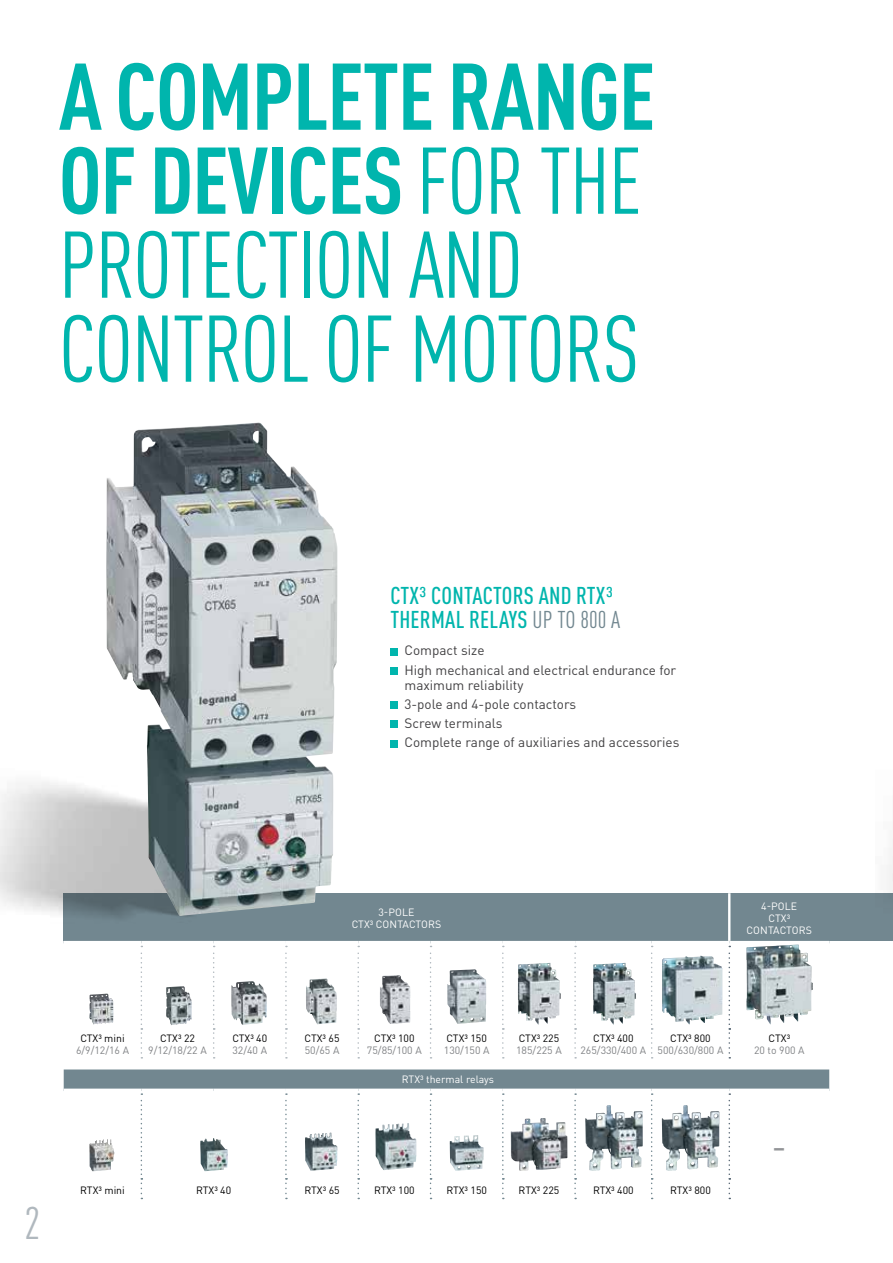
<style>
.page{position:relative;width:893px;height:1263px;background:#fff}
.page>*{position:absolute;margin:0;border:0;box-sizing:border-box;transform-origin:0 0}
.t1{font:condensed 93px/84px "DIN Pro";letter-spacing:-.015em;color:#00b5ad}
.t2{font:condensed 45px "DIN Pro";color:#b0b8be}
.t3{font:36px "DIN Pro";color:#939598}
.t4{font:500 condensed 24px/24px "DIN Pro";letter-spacing:.01em;color:#00b5ad}
.t5{font:13.5px/19.2px "DIN Pro";color:#414042}
.t6{font:10.5px/12px "DIN Pro";color:#808285;text-align:center}
.t7{font:10.5px/12px "DIN Pro";color:#000}
.t8{font:10.5px/12px "DIN Pro";letter-spacing:.01em;color:#fff;text-align:center}
.s1{font-weight:700}
.s2{font-weight:400;color:#728790}
.s3{color:#000}
.s4{color:#808285}
</style>
<div class="page">
<div style="left:64px;top:893px;width:829px;height:48px;background:#728790"></div>
<svg style="left:64px;top:893px;width:765px;height:195px"></svg>
<hr style="left:728px;top:893px;width:2px;height:48px;background:#fff">
<div style="left:214px;top:941px;width:72px;height:5px;background:#fff"></div>
<div style="left:286px;top:941px;width:72px;height:5px;background:#fff"></div>
<div style="left:358px;top:941px;width:72px;height:5px;background:#fff"></div>
<div style="left:430px;top:941px;width:73px;height:5px;background:#fff"></div>
<div style="left:503px;top:941px;width:72px;height:5px;background:#fff"></div>
<div style="left:575px;top:941px;width:77px;height:5px;background:#fff"></div>
<div style="left:652px;top:941px;width:77px;height:5px;background:#fff"></div>
<div style="left:729px;top:941px;width:100px;height:5px;background:#fff"></div>
<svg style="left:141px;top:950px;width:1px;height:108px"></svg>
<svg style="left:213px;top:950px;width:2px;height:108px"></svg>
<svg style="left:285px;top:946px;width:2px;height:112px"></svg>
<svg style="left:357px;top:946px;width:2px;height:112px"></svg>
<svg style="left:430px;top:946px;width:1px;height:112px"></svg>
<svg style="left:502px;top:946px;width:2px;height:112px"></svg>
<svg style="left:574px;top:946px;width:2px;height:112px"></svg>
<svg style="left:651px;top:946px;width:2px;height:112px"></svg>
<svg style="left:728px;top:946px;width:2px;height:112px"></svg>
<svg style="left:141px;top:1093px;width:1px;height:106px"></svg>
<svg style="left:285px;top:1093px;width:2px;height:106px"></svg>
<svg style="left:357px;top:1093px;width:2px;height:106px"></svg>
<svg style="left:430px;top:1093px;width:1px;height:106px"></svg>
<svg style="left:502px;top:1093px;width:2px;height:106px"></svg>
<svg style="left:574px;top:1093px;width:2px;height:106px"></svg>
<svg style="left:651px;top:1093px;width:2px;height:106px"></svg>
<svg style="left:728px;top:1093px;width:2px;height:106px"></svg>
<div style="left:390px;top:648px;width:8px;height:7px;background:#00b5ad"></div>
<div style="left:390px;top:667px;width:8px;height:8px;background:#00b5ad"></div>
<div style="left:390px;top:701px;width:8px;height:8px;background:#00b5ad"></div>
<div style="left:390px;top:721px;width:8px;height:7px;background:#00b5ad"></div>
<div style="left:390px;top:740px;width:8px;height:7px;background:#00b5ad"></div>
<img style="left:166px;top:986px;width:26px;height:39px">
<img style="left:231px;top:981px;width:36px;height:44px">
<img style="left:306px;top:978px;width:31px;height:46px">
<img style="left:380px;top:975px;width:30px;height:49px">
<img style="left:447px;top:969px;width:39px;height:55px">
<img style="left:518px;top:963px;width:43px;height:62px">
<img style="left:593px;top:963px;width:43px;height:62px">
<img style="left:662px;top:956px;width:60px;height:68px">
<img style="left:746px;top:944px;width:67px;height:80px">
<img style="left:200px;top:1138px;width:28px;height:33px">
<img style="left:305px;top:1133px;width:32px;height:38px">
<img style="left:375px;top:1123px;width:41px;height:47px">
<img style="left:450px;top:1135px;width:34px;height:36px">
<img style="left:511px;top:1118px;width:56px;height:53px">
<img style="left:585px;top:1105px;width:58px;height:66px">
<img style="left:662px;top:1105px;width:57px;height:66px">
<img style="left:89px;top:994px;width:24px;height:30px">
<img style="left:89px;top:1139px;width:25px;height:32px">
<img style="left:0;top:782px;width:239px;height:168px">
<img style="left:106px;top:422px;width:231px;height:494px">
<p class="t1" style="left:59px;top:48px;width:598px"><span class="s1">A COMPLETE RANGE<br>OF DEVICES</span> FOR THE<br>PROTECTION AND<br>CONTROL OF MOTORS</p>
<p class="t4" style="left:390px;top:581px;width:231px">CTX³ CONTACTORS AND RTX³<br>THERMAL RELAYS <span class="s2">UP TO 800 A</span></p>
<p class="t5" style="left:404px;top:640px;width:273px">Compact size<br>High mechanical and electrical endurance for</p>
<p class="t5" style="left:404px;top:674px;width:276px">maximum reliability<br>3-pole and 4-pole contactors<br>Screw terminals<br>Complete range of auxiliaries and accessories</p>
<p class="t8" style="left:352px;top:905px;width:91px">3-pole<br>ctX³ contactors</p>
<p class="t8" style="left:747px;top:899px;width:67px">4-pole<br>ctX³ contactors</p>
<p class="t2" style="left:24px;top:1191px;width:18px">2</p>
<p class="t6" style="left:76px;top:1031px;width:54px"><span class="s3">CTX3 mini<br></span>6/9/12/16 A</p>
<p class="t6" style="left:148px;top:1031px;width:60px"><span class="s3">CTX3 22<br></span>9/12/18/22 A</p>
<p class="t7" style="left:232px;top:1031px;width:36px">CTX3 40<br><span class="s4">32/40 A</span></p>
<p class="t7" style="left:305px;top:1031px;width:36px">CTX3 65<br><span class="s4">50/65 A</span></p>
<p class="t6" style="left:367px;top:1031px;width:56px"><span class="s3">CTX3 100<br></span>75/85/100 A</p>
<p class="t6" style="left:444px;top:1031px;width:47px;text-align:left"><span class="s3">CTX3 150<br></span>130/150 A</p>
<p class="t6" style="left:516px;top:1031px;width:47px;text-align:left"><span class="s3">CTX3 225<br></span>185/225 A</p>
<p class="t6" style="left:580px;top:1031px;width:67px"><span class="s3">CTX3 400<br></span>265/330/400 A</p>
<p class="t6" style="left:658px;top:1031px;width:67px"><span class="s3">CTX3 800<br></span>500/630/800 A</p>
<p class="t6" style="left:754px;top:1031px;width:52px"><span class="s3">CTX3<br></span>20 to 900 A</p>
<p class="t8" style="left:402px;top:1072px;width:94px">RTX3 thermal relays</p>
<p class="t7" style="left:80px;top:1183px;width:46px">RTX3 mini</p>
<p class="t7" style="left:196px;top:1183px;width:37px">RTX3 40</p>
<p class="t7" style="left:304px;top:1183px;width:37px">RTX3 65</p>
<p class="t7" style="left:374px;top:1183px;width:42px">RTX3 100</p>
<p class="t7" style="left:446px;top:1183px;width:42px">RTX3 150</p>
<p class="t7" style="left:519px;top:1183px;width:42px">RTX3 225</p>
<p class="t7" style="left:593px;top:1183px;width:42px">RTX3 400</p>
<p class="t7" style="left:670px;top:1183px;width:42px">RTX3 800</p>
<p class="t3" style="left:772px;top:1117px;width:17px">-</p>
</div>
